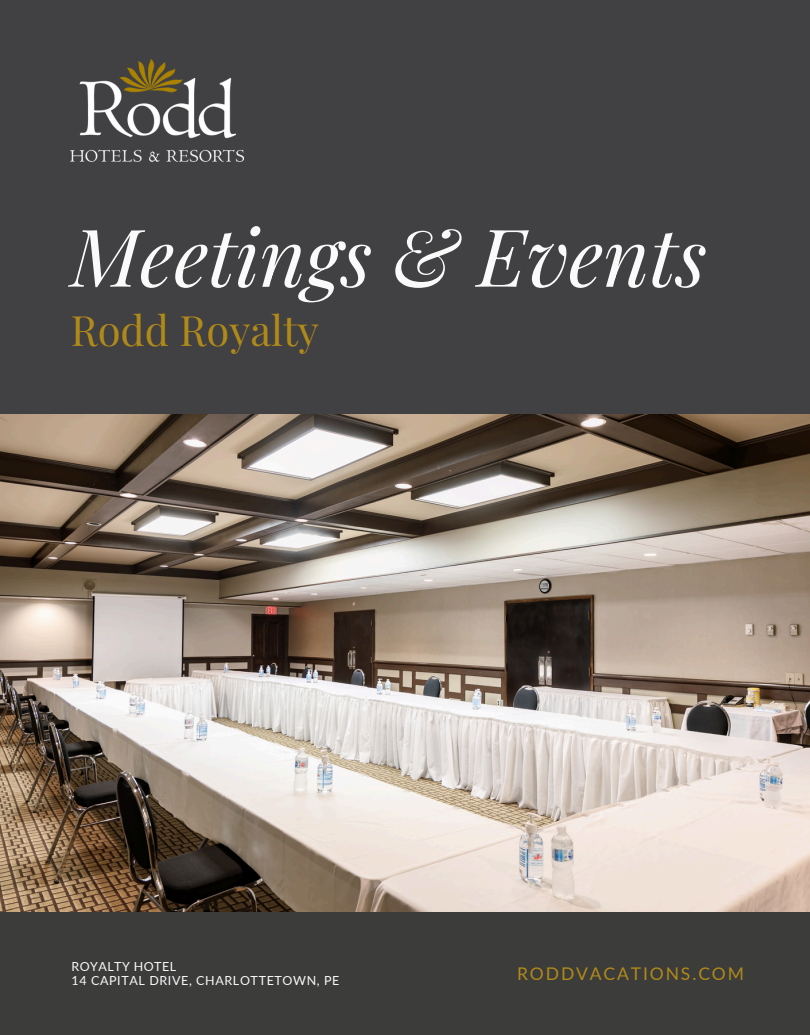
<style>
.page{position:relative;width:810px;height:1035px;background:#fff}
.page>*{position:absolute;margin:0;border:0;box-sizing:border-box;transform-origin:0 0}
.t1{font:italic 79.88px "Playfair Display";color:#fafafa}
.t2{font:41.75px "Playfair Display";color:#b08a19}
.t3{font:17.5px "Lato";letter-spacing:.105em;color:#b08a19}
.t4{font:12.5px "Lato";letter-spacing:.05em;color:#fafafb}
</style>
<div class="page">
<img style="left:0;top:413px;width:810px;height:502px">
<div style="left:0;top:912px;width:809px;height:123px;background:#3c3c3b"></div>
<div style="left:0;top:0;width:810px;height:413px;background:#414042"></div>
<img style="left:71px;top:60px;width:172px;height:102px">
<p class="t1" style="left:71px;top:200px;width:638px">Meetings &amp; Events</p>
<p class="t2" style="left:71px;top:301px;width:250px">Rodd Royalty</p>
<p class="t4" style="left:72px;top:958px;width:106px">ROYALTY HOTEL</p>
<h2 class="t4" style="left:72px;top:972px;width:269px">14 CAPITAL DRIVE, CHARLOTTETOWN, PE</h2>
<p class="t3" style="left:517px;top:963px;width:228px">RODDVACATIONS.COM</p>
</div>
